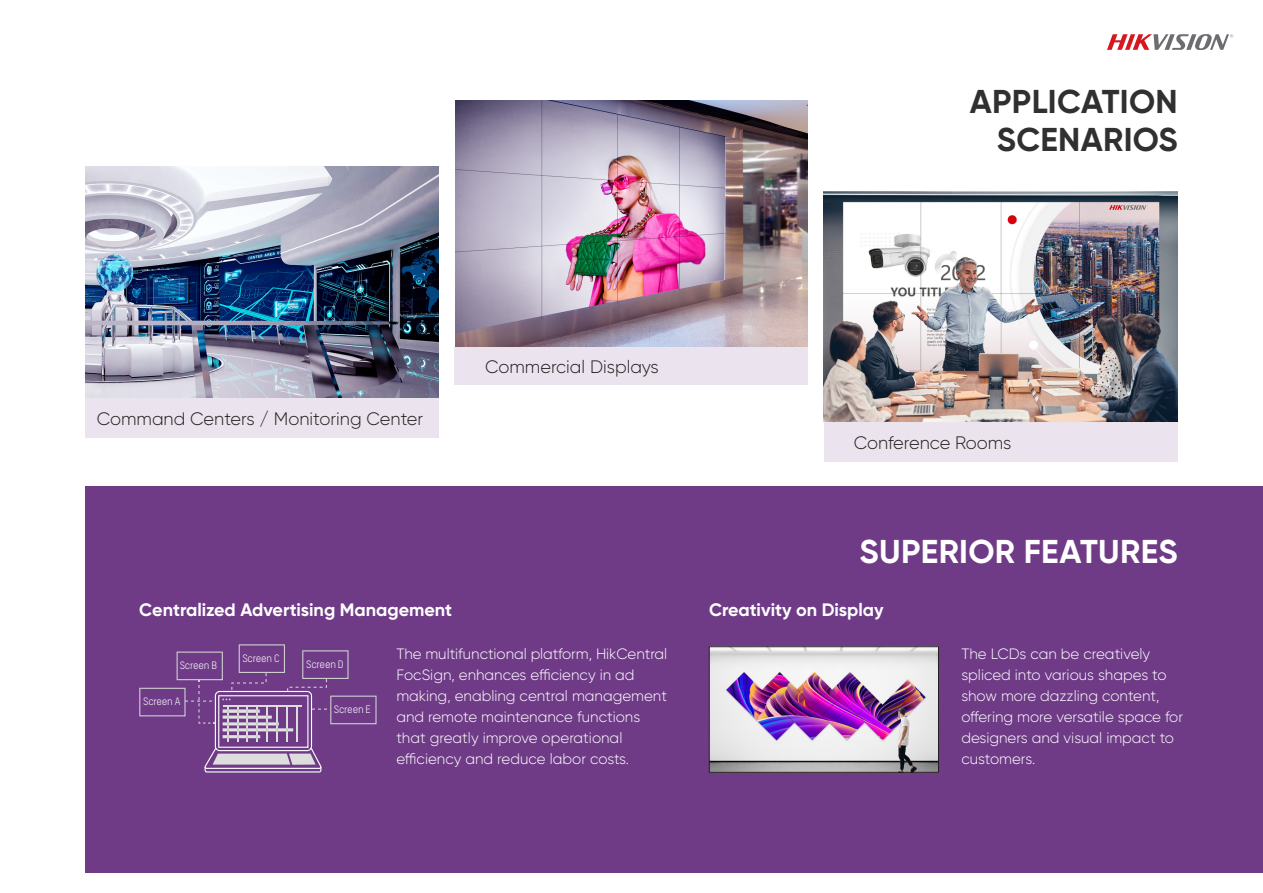
<style>
.page{position:relative;width:1263px;height:893px;background:#fff}
.page>*{position:absolute;margin:0;border:0;box-sizing:border-box;transform-origin:0 0}
.t1{font:700 33px/37.5px "Gilroy";letter-spacing:.01em;color:#313030;text-align:right}
.t2{font:700 33px "Gilroy";letter-spacing:.01em;color:#fff}
.t3{font:300 18px "Gilroy";color:#231f20}
.t4{font:700 18px "Gilroy";color:#fff}
.t5{font:300 15px/21px "Gilroy";color:#fff}
.t6{font:10.5px "TSTARPRO";letter-spacing:-.02em;color:#fff}
</style>
<div class="page">
<div style="left:85px;top:486px;width:1178px;height:387px;background:#6f3b87"></div>
<div style="left:85px;top:397px;width:353px;height:41px;background:#ebe4ee"></div>
<img style="left:711px;top:648px;width:226px;height:122px">
<div style="left:709px;top:646px;width:230px;height:126px;border:1px solid #231f20"></div>
<div style="left:455px;top:347px;width:353px;height:37px;background:#ebe4ee"></div>
<div style="left:824px;top:422px;width:353px;height:40px;background:#ebe4ee"></div>
<img style="left:85px;top:166px;width:354px;height:231px">
<img style="left:456px;top:100px;width:351px;height:247px">
<img style="left:824px;top:191px;width:354px;height:231px">
<svg style="left:139px;top:644px;width:238px;height:128px"></svg>
<svg style="left:1107px;top:34px;width:126px;height:16px"></svg>
<p class="t3" style="left:97px;top:407px;width:328px">Command Centers / Monitoring Center</p>
<p class="t3" style="left:485px;top:356px;width:175px">Commercial Displays</p>
<p class="t1" style="left:970px;top:83px;width:210px">APPLICATION<br>SCENARIOS</p>
<p class="t3" style="left:854px;top:431px;width:159px">Conference Rooms</p>
<p class="t2" style="left:859px;top:531px;width:320px">SUPERIOR FEATURES</p>
<p class="t4" style="left:139px;top:599px;width:314px">Centralized Advertising Management</p>
<p class="t4" style="left:709px;top:599px;width:176px">Creativity on Display</p>
<p class="t6" style="left:180px;top:658px;width:39px">Screen B</p>
<p class="t6" style="left:143px;top:694px;width:39px">Screen A</p>
<p class="t6" style="left:242px;top:651px;width:39px">Screen C</p>
<p class="t6" style="left:306px;top:657px;width:39px">Screen D</p>
<p class="t6" style="left:334px;top:702px;width:39px">Screen E</p>
<p class="t5" style="left:396px;top:643px;width:272px">The multifunctional platform, HikCentral FocSign, enhances efficiency in ad making, enabling central management and remote maintenance functions that greatly improve operational efficiency and reduce labor costs.</p>
<p class="t5" style="left:961px;top:643px;width:223px">The LCDs can be creatively spliced into various shapes to show more dazzling content, offering more versatile space for designers and visual impact to customers.</p>
</div>
